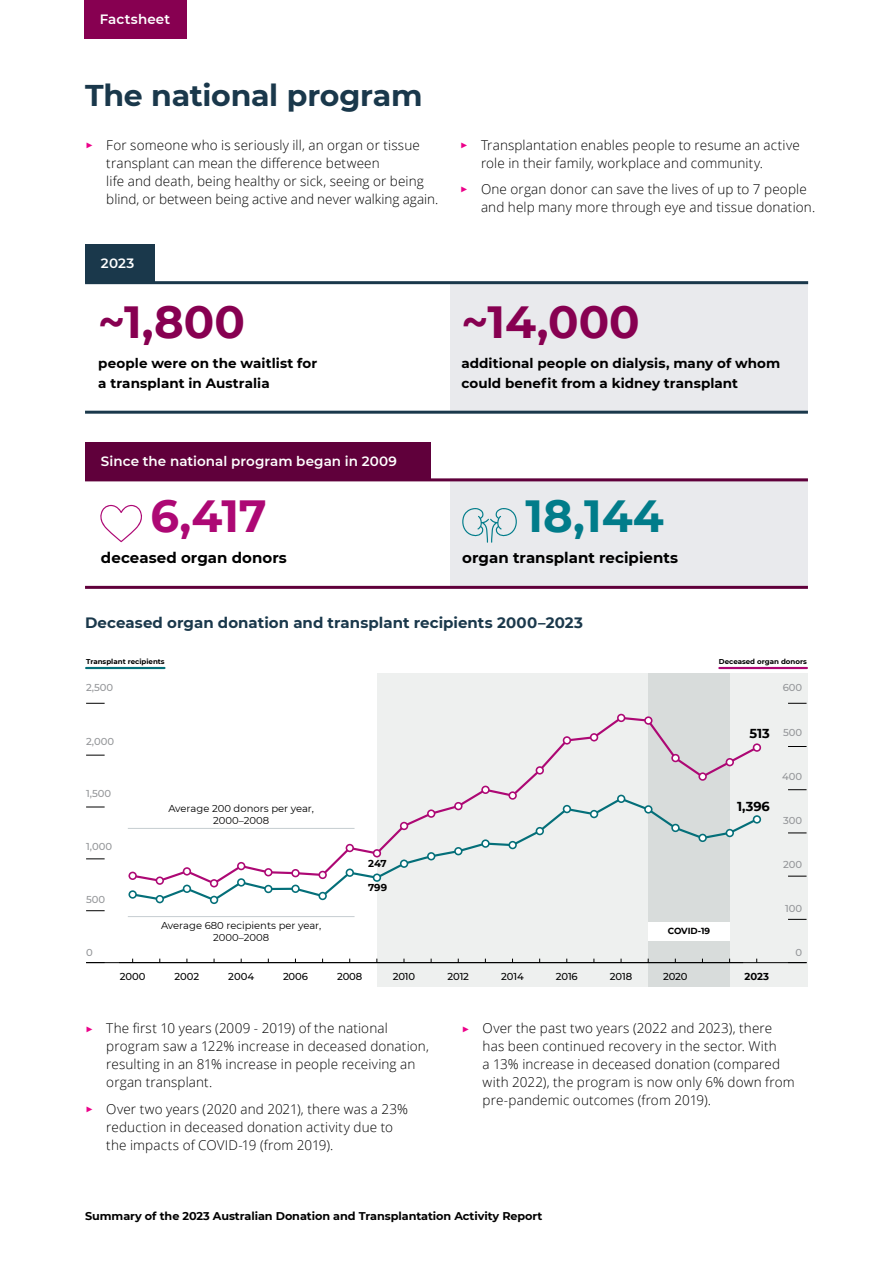
<style>
.page{position:relative;width:893px;height:1263px;background:#fff}
.page>*{position:absolute;margin:0;border:0;box-sizing:border-box;transform-origin:0 0}
.t1{font:700 45px "Montserrat";color:#870051}
.t2{font:700 45px "Montserrat";color:#017c8a}
.t3{font:700 45px "Montserrat";color:#ad0874}
.t4{font:700 30px "Montserrat";letter-spacing:-.01em;color:#1a384b}
.t5{font:700 15px "Montserrat";letter-spacing:.005em;color:#1a384b}
.t6{font:700 15px "Montserrat";letter-spacing:.005em;color:#000}
.t7{font:300 13.5px/18px "Open Sans";letter-spacing:.01em;color:#000}
.t8{font:700 13.5px/19.5px "Montserrat";letter-spacing:.005em;color:#000}
.t9{font:600 13.5px "Montserrat";letter-spacing:.005em;color:#fff}
.t10{font:700 12.9px "Montserrat";color:#000}
.t11{font:700 11.25px "Montserrat";letter-spacing:-.005em;color:#000}
.t12{font:10.05px/11.9px "Montserrat";color:#000;text-align:center}
.t13{font:500 10.05px "Montserrat";letter-spacing:-.015em;color:#000}
.t14{font:500 10.05px "Montserrat";color:#939598}
.t15{font:700 10.05px "Montserrat";color:#000}
.t16{font:700 8.85px "Montserrat";letter-spacing:-.015em;color:#000}
.t17{font:700 7.05px "Montserrat";color:#000}
.s1{font-family:"Montserrat";font-weight:800;color:#ec0089}
</style>
<div class="page">
<div style="left:451px;top:478px;width:357px;height:108px;background:#e9eaed"></div>
<div style="left:451px;top:284px;width:357px;height:128px;background:#e9eaed"></div>
<div style="left:85px;top:442px;width:346px;height:39px;background:#60003b"></div>
<div style="left:84px;top:0;width:102px;height:38px;background:#870051"></div>
<div style="left:85px;top:244px;width:70px;height:39px;background:#1a384b"></div>
<hr style="left:85px;top:478px;width:723px;height:3px;background:#60003b">
<hr style="left:85px;top:586px;width:723px;height:3px;background:#60003b">
<hr style="left:85px;top:411px;width:723px;height:3px;background:#1a384b">
<hr style="left:85px;top:281px;width:723px;height:3px;background:#1a384b">
<svg style="left:100px;top:505px;width:42px;height:37px"></svg>
<svg style="left:462px;top:508px;width:55px;height:35px"></svg>
<div style="left:377px;top:673px;width:430px;height:313px;background:#eef0ef"></div>
<div style="left:648px;top:673px;width:82px;height:313px;background:#d8dcdb"></div>
<div style="left:648px;top:922px;width:82px;height:19px;background:#fff"></div>
<svg style="left:128px;top:714px;width:633px;height:190px"></svg>
<hr style="left:86px;top:962px;width:721px;height:1px;background:#000">
<svg style="left:86px;top:910px;width:19px;height:1px"></svg>
<svg style="left:86px;top:858px;width:19px;height:1px"></svg>
<svg style="left:86px;top:807px;width:19px;height:1px"></svg>
<svg style="left:86px;top:755px;width:19px;height:1px"></svg>
<svg style="left:86px;top:703px;width:19px;height:1px"></svg>
<svg style="left:788px;top:876px;width:18px;height:1px"></svg>
<svg style="left:788px;top:789px;width:18px;height:1px"></svg>
<svg style="left:788px;top:703px;width:18px;height:1px"></svg>
<svg style="left:788px;top:919px;width:18px;height:1px"></svg>
<svg style="left:788px;top:833px;width:18px;height:1px"></svg>
<svg style="left:788px;top:746px;width:18px;height:1px"></svg>
<hr style="left:86px;top:667px;width:79px;height:2px;background:#046f79">
<hr style="left:719px;top:667px;width:88px;height:2px;background:#ad0874">
<hr style="left:128px;top:828px;width:227px;height:1px;background:#c6cdd1">
<hr style="left:128px;top:916px;width:227px;height:1px;background:#c6cdd1">
<p class="t9" style="left:100px;top:9px;width:72px">Factsheet</p>
<h2 class="t4" style="left:85px;top:74px;width:339px">The national program</h2>
<p class="t7" style="left:106px;top:135px;width:333px;text-indent:-21px"><span class="s1">▶</span> For someone who is seriously ill, an organ or tissue transplant can mean the difference between<br>life and death, being healthy or sick, seeing or being blind, or between being active and never walking again.</p>
<p class="t7" style="left:481px;top:135px;width:320px;text-indent:-21px"><span class="s1">▶</span> Transplantation enables people to resume an active role in their family, workplace and community.</p>
<p class="t7" style="left:481px;top:180px;width:336px;text-indent:-21px"><span class="s1">▶</span> One organ donor can save the lives of up to 7 people and help many more through eye and tissue donation.</p>
<p class="t9" style="left:101px;top:254px;width:35px">2023</p>
<h1 class="t1" style="left:98px;top:290px;width:148px">~1,800</h1>
<p class="t8" style="left:98px;top:353px;width:221px">people were on the waitlist for a transplant in Australia</p>
<p class="t9" style="left:101px;top:452px;width:298px">Since the national program began in 2009</p>
<h1 class="t3" style="left:151px;top:484px;width:118px">6,417</h1>
<p class="t6" style="left:101px;top:546px;width:187px">deceased organ donors</p>
<h1 class="t1" style="left:461px;top:290px;width:180px">~14,000</h1>
<p class="t8" style="left:461px;top:353px;width:320px">additional people on dialysis, many of whom could benefit from a kidney transplant</p>
<h1 class="t2" style="left:525px;top:484px;width:140px">18,144</h1>
<p class="t6" style="left:462px;top:546px;width:217px">organ transplant recipients</p>
<p class="t5" style="left:85px;top:612px;width:500px">Deceased organ donation and transplant recipients 2000–2023</p>
<p class="t17" style="left:86px;top:657px;width:80px">Transplant recipients</p>
<p class="t17" style="left:719px;top:657px;width:90px">Deceased organ donors</p>
<p class="t14" style="left:86px;top:680px;width:29px">2,500</p>
<p class="t14" style="left:783px;top:680px;width:21px">600</p>
<p class="t14" style="left:783px;top:725px;width:21px">500</p>
<p class="t14" style="left:782px;top:769px;width:22px">400</p>
<p class="t14" style="left:783px;top:813px;width:21px">300</p>
<p class="t14" style="left:783px;top:857px;width:21px">200</p>
<p class="t14" style="left:785px;top:901px;width:19px">100</p>
<p class="t10" style="left:749px;top:724px;width:22px">513</p>
<p class="t14" style="left:86px;top:734px;width:30px">2,000</p>
<p class="t14" style="left:86px;top:786px;width:27px">1,500</p>
<p class="t10" style="left:737px;top:797px;width:34px">1,396</p>
<p class="t12" style="left:168px;top:802px;width:147px">Average 200 donors per year,<br>2000–2008</p>
<p class="t14" style="left:86px;top:840px;width:28px">1,000</p>
<p class="t15" style="left:368px;top:856px;width:20px">247</p>
<p class="t15" style="left:368px;top:880px;width:20px">799</p>
<p class="t14" style="left:86px;top:892px;width:21px">500</p>
<p class="t12" style="left:161px;top:919px;width:162px">Average 680 recipients per year,<br>2000–2008</p>
<p class="t16" style="left:668px;top:925px;width:44px">COVID-19</p>
<p class="t14" style="left:86px;top:946px;width:8px">0</p>
<p class="t14" style="left:796px;top:946px;width:8px">0</p>
<p class="t13" style="left:120px;top:969px;width:27px">2000</p>
<p class="t13" style="left:174px;top:969px;width:26px">2002</p>
<p class="t13" style="left:228px;top:969px;width:27px">2004</p>
<p class="t13" style="left:283px;top:969px;width:26px">2006</p>
<p class="t13" style="left:337px;top:969px;width:27px">2008</p>
<p class="t13" style="left:393px;top:969px;width:24px">2010</p>
<p class="t13" style="left:447px;top:969px;width:23px">2012</p>
<p class="t13" style="left:501px;top:969px;width:24px">2014</p>
<p class="t13" style="left:556px;top:969px;width:23px">2016</p>
<p class="t13" style="left:610px;top:969px;width:24px">2018</p>
<p class="t13" style="left:663px;top:969px;width:26px">2020</p>
<p class="t15" style="left:744px;top:969px;width:26px">2023</p>
<p class="t7" style="left:106px;top:1019px;width:324px;text-indent:-21px"><span class="s1">▶</span> The first 10 years (2009 - 2019) of the national program saw a 122% increase in deceased donation, resulting in an 81% increase in people receiving an organ transplant.</p>
<p class="t7" style="left:106px;top:1099px;width:303px;text-indent:-21px"><span class="s1">▶</span> Over two years (2020 and 2021), there was a 23% reduction in deceased donation activity due to the impacts of COVID-19 (from 2019).</p>
<p class="t7" style="left:483px;top:1019px;width:314px;text-indent:-21px"><span class="s1">▶</span> Over the past two years (2022 and 2023), there has been continued recovery in the sector. With<br>a 13% increase in deceased donation (compared with 2022), the program is now only 6% down from pre‑pandemic outcomes (from 2019).</p>
<p class="t11" style="left:85px;top:1208px;width:459px">Summary of the 2023 Australian Donation and Transplantation Activity Report</p>
</div>
